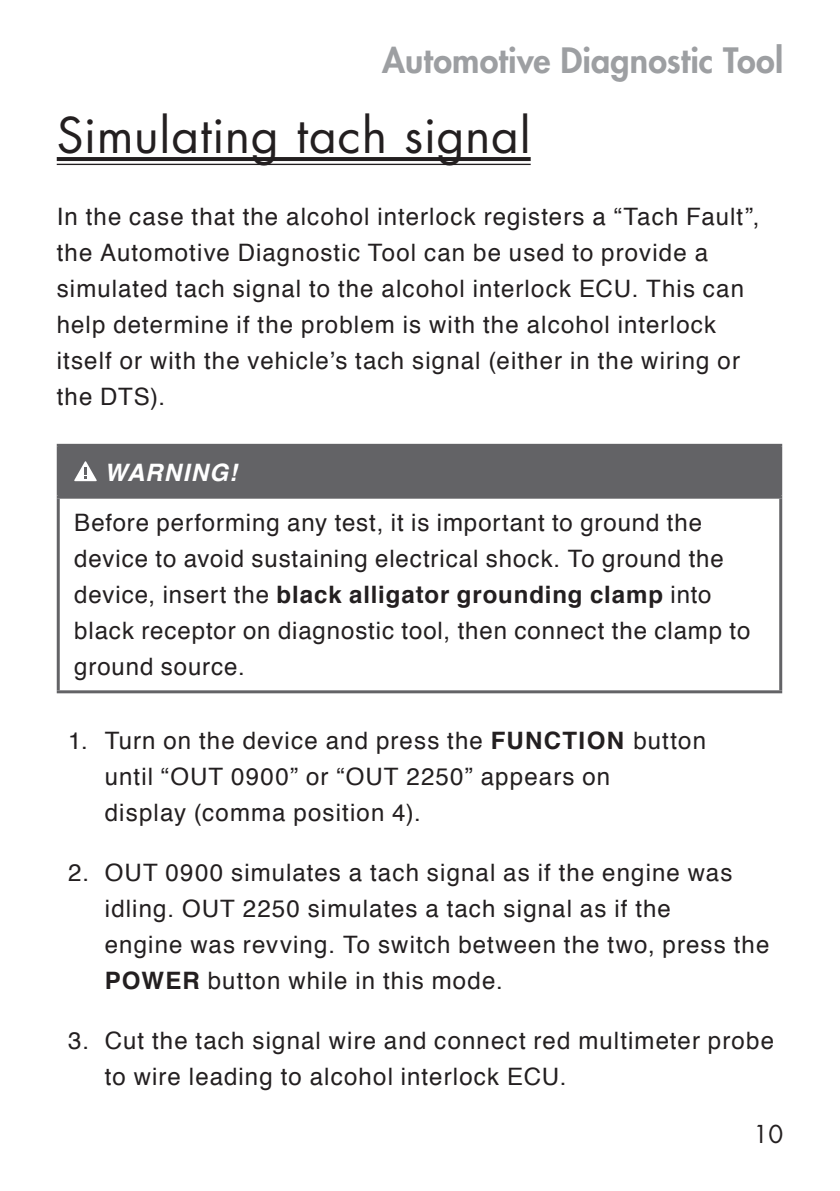
<style>
.page{position:relative;width:840px;height:1191px;background:#fff}
.page>*{position:absolute;margin:0;border:0;box-sizing:border-box;transform-origin:0 0}
.Primary_Header{font:48px "Futura Std";letter-spacing:.015em;color:#231f20}
.t1{font:800 34px "Futura Std";letter-spacing:.005em;color:#9d9fa2}
.Body{font:24px/36px "Helvetica";letter-spacing:.045em;color:#231f20}
.White_Warnings_cauti{font:italic 700 24px "Helvetica";letter-spacing:.05em;color:#fff}
.t2{font:24px "Futura Std";color:#231f20}
.s1{font-weight:700}
</style>
<div class="page">
<hr style="left:57px;top:157px;width:473px;height:4px;background:#231f20">
<hr style="left:57px;top:164px;width:473px;height:1px;background:#231f20">
<div style="left:58px;top:445px;width:722px;height:52px;background:#636366"></div>
<hr style="left:57px;top:499px;width:3px;height:191px;background:#636366">
<hr style="left:778px;top:499px;width:3px;height:191px;background:#636366">
<hr style="left:57px;top:690px;width:724px;height:3px;background:#636366">
<hr style="left:57px;top:444px;width:724px;height:3px;background:#636366">
<hr style="left:57px;top:447px;width:3px;height:49px;background:#636366">
<hr style="left:778px;top:447px;width:3px;height:49px;background:#636366">
<hr style="left:57px;top:496px;width:724px;height:3px;background:#636366">
<svg style="left:74px;top:461px;width:23px;height:20px"></svg>
<h2 class="t1" style="left:382px;top:39px;width:402px">Automotive Diagnostic Tool</h2>
<p class="Primary_Header" style="left:57px;top:105px;width:475px">Simulating tach signal</p>
<p class="Body" style="left:57px;top:199px;width:704px">In the case that the alcohol interlock registers a “Tach Fault”, the Automotive Diagnostic Tool can be used to provide a simulated tach signal to the alcohol interlock ECU. This can help determine if the problem is with the alcohol interlock itself or with the vehicle’s tach signal (either in the wiring or the DTS).</p>
<p class="White_Warnings_cauti" style="left:104px;top:453px;width:133px">WARNING!</p>
<p class="Body" style="left:74px;top:505px;width:677px">Before performing any test, it is important to ground the device to avoid sustaining electrical shock. To ground the device, insert the <span class="s1">black alligator grounding clamp</span> into black receptor on diagnostic tool, then connect the clamp to ground source.</p>
<p class="Body" style="left:105px;top:723px;width:602px;text-indent:-37px">1. Turn on the device and press the <span class="s1">FUNCTION</span> button until “OUT 0900” or “OUT 2250” appears on<br>display (comma position 4).</p>
<p class="Body" style="left:105px;top:855px;width:665px;text-indent:-37px">2. OUT 0900 simulates a tach signal as if the engine was idling. OUT 2250 simulates a tach signal as if the<br>engine was revving. To switch between the two, press the <span class="s1">POWER</span> button while in this mode.</p>
<p class="Body" style="left:105px;top:1023px;width:670px;text-indent:-37px">3. Cut the tach signal wire and connect red multimeter probe to wire leading to alcohol interlock ECU.</p>
<p class="t2" style="left:753px;top:1118px;width:31px">10</p>
</div>
